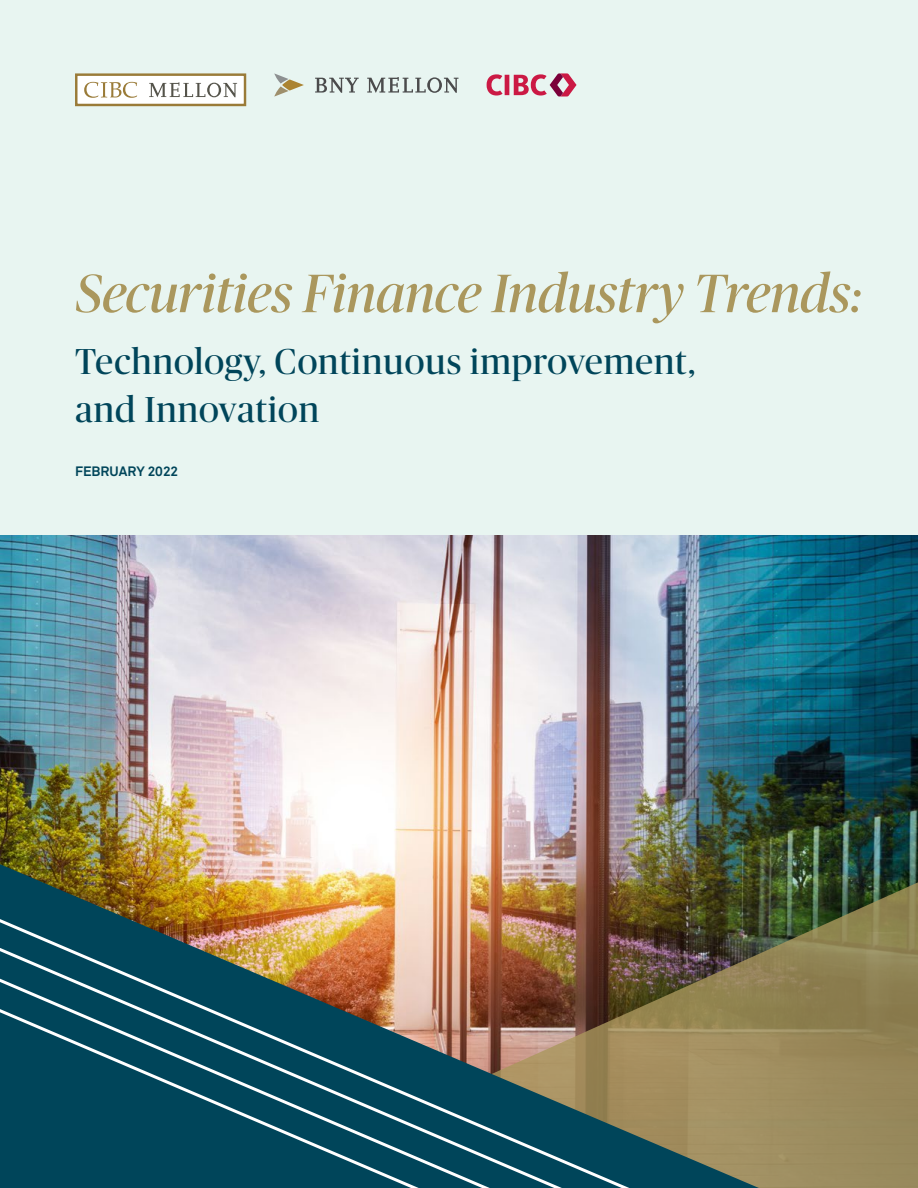
<style>
.page{position:relative;width:918px;height:1188px;background:#fff}
.page>*{position:absolute;margin:0;border:0;box-sizing:border-box;transform-origin:0 0}
.Cover_Title{font:italic 54px "Publico Banner";color:#aa975d}
.Cover_Title-2{font:36px "Publico Banner";letter-spacing:.03em;color:#00455a}
.Footnotes___Captions{font:700 13.5px "Akkurat Pro";color:#00455a}
</style>
<div class="page">
<img style="left:0;top:534px;width:918px;height:348px">
<div style="left:0;top:0;width:918px;height:534px;background:#e8f5f1"></div>
<svg style="left:759px;top:882px;width:159px;height:306px;background:#8a8053"></svg>
<img style="left:0;top:864px;width:759px;height:324px">
<img style="left:0;top:890px;width:730px;height:32px">
<img style="left:0;top:922px;width:737px;height:266px">
<div style="left:76px;top:75px;width:169px;height:30px;background:#fff"></div>
<div style="left:75px;top:73px;width:171px;height:33px;border:2px solid #9a7b38"></div>
<svg style="left:84px;top:82px;width:53px;height:16px"></svg>
<svg style="left:149px;top:82px;width:88px;height:15px"></svg>
<svg style="left:487px;top:73px;width:90px;height:24px"></svg>
<svg style="left:315px;top:77px;width:144px;height:16px"></svg>
<svg style="left:274px;top:73px;width:30px;height:24px"></svg>
<p class="Cover_Title" style="left:76px;top:257px;width:789px">Securities Finance Industry Trends:</p>
<p class="Cover_Title-2" style="left:76px;top:337px;width:621px">Technology, Continuous improvement,</p>
<p class="Cover_Title-2" style="left:76px;top:385px;width:245px">and Innovation</p>
<p class="Footnotes___Captions" style="left:75px;top:462px;width:105px">FEBRUARY 2022</p>
</div>
